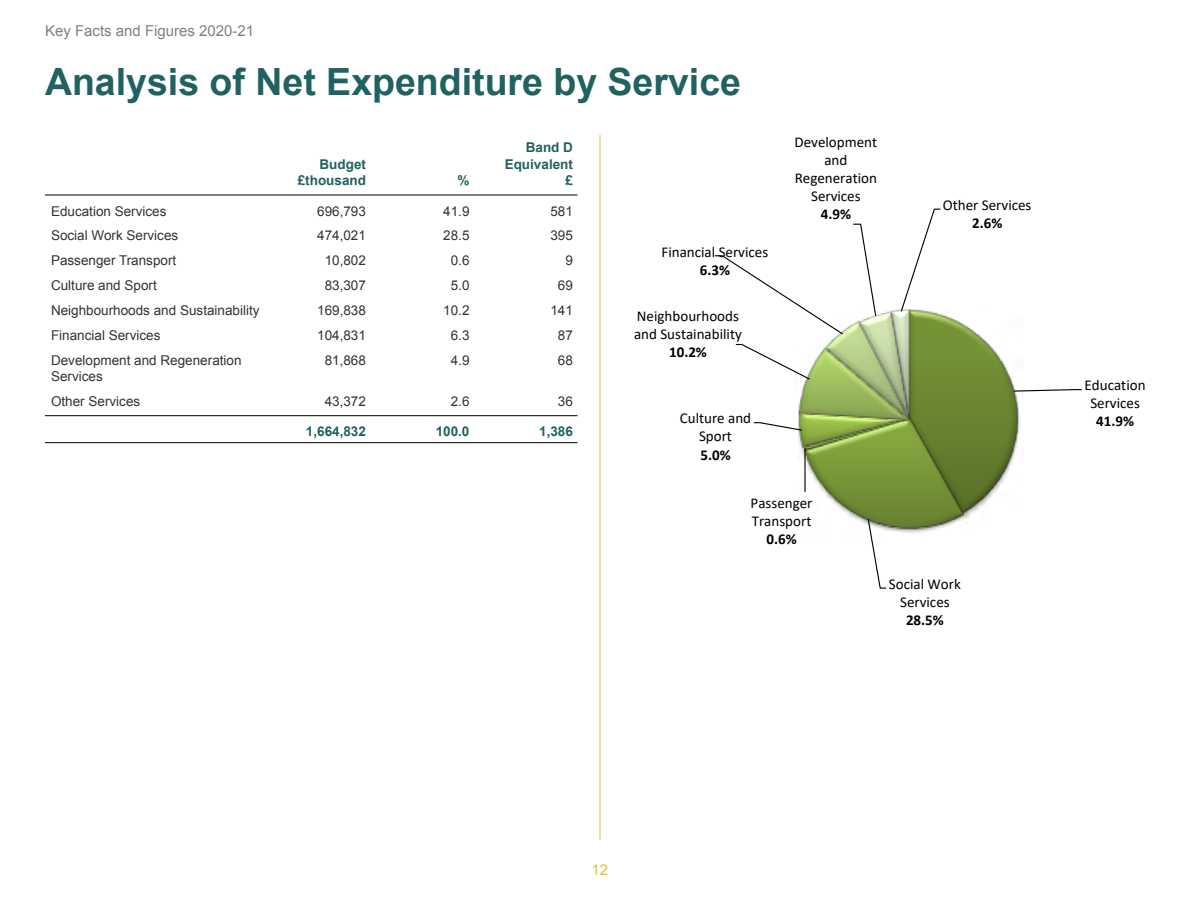
<style>
.page{position:relative;width:1200px;height:900px;background:#fff}
.page>*{position:absolute;margin:0;border:0;box-sizing:border-box;transform-origin:0 0}
.t1{font:700 37.5px "Arial";color:#206261}
.t2{font:15px/18px "Calibri";color:#000;text-align:center}
.t3{font:700 15px "Calibri";color:#000}
.t4{font:15px "Arial";color:#808080}
.t5{font:15px "Arial";color:#e6c031}
.t6{font:13.5px "Arial";color:#333}
.t7{font:700 13.5px "Arial";color:#206261}
</style>
<div class="page">
<hr style="left:600px;top:135px;width:1px;height:705px;background:#e6c031">
<hr style="left:45px;top:442px;width:533px;height:1px;background:#000">
<hr style="left:45px;top:415px;width:533px;height:1px;background:#000">
<hr style="left:45px;top:195px;width:533px;height:1px;background:#000">
<img style="left:913px;top:313px;width:107px;height:204px">
<img style="left:802px;top:416px;width:165px;height:116px">
<img style="left:801px;top:451px;width:112px;height:3px">
<img style="left:798px;top:423px;width:115px;height:28px">
<img style="left:798px;top:351px;width:24px;height:72px">
<img style="left:822px;top:321px;width:35px;height:102px">
<img style="left:857px;top:311px;width:31px;height:112px">
<img style="left:888px;top:309px;width:25px;height:114px">
<svg style="left:1013px;top:388px;width:69px;height:4px"></svg>
<svg style="left:867px;top:518px;width:20px;height:71px"></svg>
<hr style="left:804px;top:448px;width:2px;height:44px;background:#000">
<svg style="left:753px;top:422px;width:50px;height:10px"></svg>
<svg style="left:735px;top:343px;width:76px;height:38px"></svg>
<svg style="left:714px;top:255px;width:130px;height:81px"></svg>
<svg style="left:853px;top:223px;width:24px;height:94px"></svg>
<svg style="left:900px;top:208px;width:41px;height:105px"></svg>
<p class="t4" style="left:45px;top:21px;width:211px">Key Facts and Figures 2020-21</p>
<h1 class="t1" style="left:45px;top:57px;width:698px">Analysis of Net Expenditure by Service</h1>
<p class="t7" style="left:526px;top:139px;width:49px">Band D</p>
<p class="t7" style="left:320px;top:155px;width:48px">Budget</p>
<p class="t7" style="left:505px;top:155px;width:70px">Equivalent</p>
<p class="t7" style="left:298px;top:171px;width:70px">£thousand</p>
<p class="t7" style="left:458px;top:171px;width:14px">%</p>
<p class="t7" style="left:566px;top:171px;width:9px">£</p>
<p class="t6" style="left:51px;top:202px;width:117px">Education Services</p>
<p class="t6" style="left:317px;top:202px;width:50px">696,793</p>
<p class="t6" style="left:443px;top:202px;width:28px">41.9</p>
<p class="t6" style="left:550px;top:202px;width:24px">581</p>
<p class="t6" style="left:51px;top:227px;width:129px">Social Work Services</p>
<p class="t6" style="left:317px;top:227px;width:50px">474,021</p>
<p class="t6" style="left:443px;top:227px;width:28px">28.5</p>
<p class="t6" style="left:550px;top:227px;width:24px">395</p>
<p class="t6" style="left:51px;top:252px;width:127px">Passenger Transport</p>
<p class="t6" style="left:325px;top:252px;width:43px">10,802</p>
<p class="t6" style="left:451px;top:252px;width:20px">0.6</p>
<p class="t6" style="left:566px;top:252px;width:9px">9</p>
<p class="t6" style="left:51px;top:276px;width:107px">Culture and Sport</p>
<p class="t6" style="left:325px;top:276px;width:43px">83,307</p>
<p class="t6" style="left:451px;top:276px;width:20px">5.0</p>
<p class="t6" style="left:558px;top:276px;width:17px">69</p>
<p class="t6" style="left:51px;top:301px;width:210px">Neighbourhoods and Sustainability</p>
<p class="t6" style="left:317px;top:301px;width:50px">169,838</p>
<p class="t6" style="left:443px;top:301px;width:28px">10.2</p>
<p class="t6" style="left:550px;top:301px;width:24px">141</p>
<p class="t6" style="left:51px;top:326px;width:111px">Financial Services</p>
<p class="t6" style="left:317px;top:326px;width:50px">104,831</p>
<p class="t6" style="left:451px;top:326px;width:20px">6.3</p>
<p class="t6" style="left:558px;top:326px;width:17px">87</p>
<p class="t6" style="left:51px;top:351px;width:192px">Development and Regeneration</p>
<p class="t6" style="left:325px;top:351px;width:43px">81,868</p>
<p class="t6" style="left:451px;top:351px;width:20px">4.9</p>
<p class="t6" style="left:558px;top:351px;width:17px">68</p>
<p class="t6" style="left:51px;top:367px;width:53px">Services</p>
<p class="t6" style="left:51px;top:392px;width:91px">Other Services</p>
<p class="t6" style="left:325px;top:392px;width:43px">43,372</p>
<p class="t6" style="left:451px;top:392px;width:20px">2.6</p>
<p class="t6" style="left:558px;top:392px;width:17px">36</p>
<p class="t7" style="left:306px;top:423px;width:62px">1,664,832</p>
<p class="t7" style="left:436px;top:423px;width:35px">100.0</p>
<p class="t7" style="left:539px;top:423px;width:35px">1,386</p>
<p class="t2" style="left:661px;top:242px;width:108px">Financial Services</p>
<p class="t3" style="left:700px;top:259px;width:32px">6.3%</p>
<p class="t2" style="left:634px;top:307px;width:109px;text-align:left">Neighbourhoods and Sustainability</p>
<p class="t3" style="left:669px;top:342px;width:39px">10.2%</p>
<p class="t2" style="left:795px;top:132px;width:84px">Development and<br>Regeneration<br>Services</p>
<p class="t3" style="left:821px;top:203px;width:32px">4.9%</p>
<p class="t2" style="left:943px;top:196px;width:90px">Other Services</p>
<p class="t3" style="left:972px;top:212px;width:32px">2.6%</p>
<p class="t2" style="left:1085px;top:376px;width:62px">Education<br>Services</p>
<p class="t2" style="left:680px;top:409px;width:73px">Culture and</p>
<p class="t3" style="left:1096px;top:411px;width:39px">41.9%</p>
<p class="t2" style="left:699px;top:427px;width:34px">Sport</p>
<p class="t3" style="left:700px;top:444px;width:32px">5.0%</p>
<p class="t2" style="left:751px;top:493px;width:63px">Passenger</p>
<p class="t2" style="left:752px;top:511px;width:61px">Transport</p>
<p class="t3" style="left:766px;top:528px;width:32px">0.6%</p>
<p class="t2" style="left:889px;top:574px;width:74px">Social Work<br>Services</p>
<p class="t3" style="left:906px;top:609px;width:39px">28.5%</p>
<p class="t5" style="left:592px;top:860px;width:18px">12</p>
</div>
